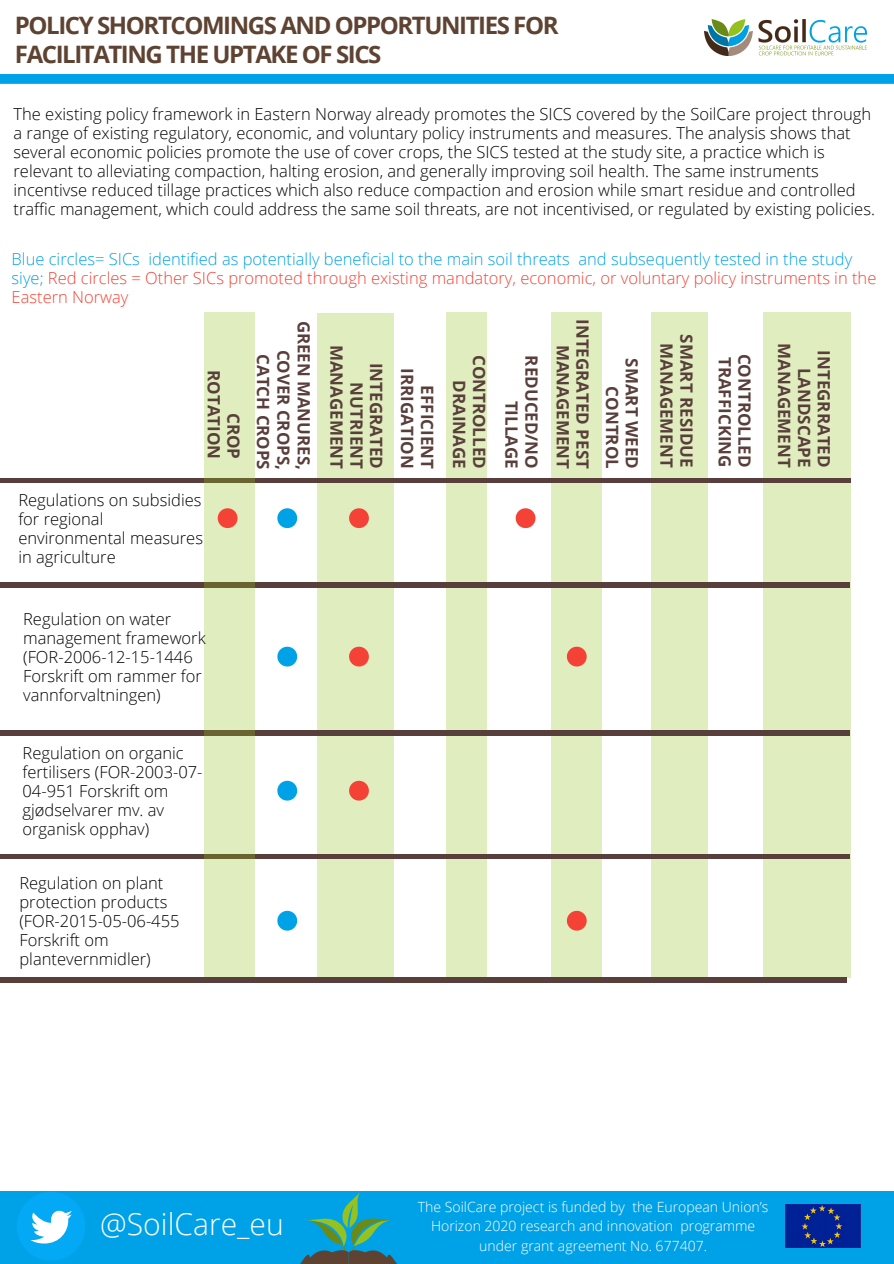
<style>
.page{position:relative;width:894px;height:1264px;background:#fff}
.page>*{position:absolute;margin:0;border:0;box-sizing:border-box;transform-origin:0 0}
.t1{font:300 30px "Open Sans";color:#fff}
.t2{font:700 24px "Open Sans";letter-spacing:-.06em;color:#5e4332}
.t3{font:700 16.95px/19.8px "Open Sans";color:#593f3b;text-align:right}
.t4{font:700 16.8px/20.2px "Open Sans";color:#593f3b;text-align:justify}
.t5{font:300 16.5px/19.2px "Open Sans";color:#000}
.t6{font:300 16.5px/19.2px "Open Sans";color:#f44336}
.t7{font:300 14.1px/19.6px "Open Sans";color:#fff;text-align:center}
.s1{color:#00a2e7}
</style>
<div class="page">
<div style="left:317px;top:312px;width:77px;height:665px;background:#e0edbe"></div>
<div style="left:446px;top:312px;width:40px;height:665px;background:#e0edbe"></div>
<div style="left:551px;top:312px;width:50px;height:665px;background:#e0edbe"></div>
<div style="left:650px;top:312px;width:57px;height:665px;background:#e0edbe"></div>
<div style="left:762px;top:312px;width:88px;height:665px;background:#e0edbe"></div>
<svg style="left:0;top:74px;width:893px;height:10px;background:#03a3e7"></svg>
<div style="left:0;top:1191px;width:893px;height:72px;background:#00a2e7"></div>
<svg style="left:301px;top:1192px;width:96px;height:71px"></svg>
<img style="left:785px;top:1204px;width:75px;height:43px">
<svg style="left:17px;top:1192px;width:68px;height:68px"></svg>
<hr style="left:0;top:478px;width:850px;height:4px;background:#593f3b">
<div style="left:0;top:582px;width:849px;height:5px;background:#593f3b"></div>
<div style="left:0;top:730px;width:849px;height:5px;background:#593f3b"></div>
<hr style="left:0;top:854px;width:849px;height:4px;background:#593f3b">
<div style="left:204px;top:312px;width:50px;height:665px;background:#e0edbe"></div>
<svg style="left:349px;top:508px;width:20px;height:20px"></svg>
<svg style="left:349px;top:780px;width:20px;height:20px"></svg>
<img style="left:704px;top:20px;width:162px;height:36px">
<svg style="left:218px;top:508px;width:19px;height:20px"></svg>
<svg style="left:277px;top:508px;width:20px;height:20px"></svg>
<svg style="left:277px;top:646px;width:20px;height:20px"></svg>
<svg style="left:277px;top:780px;width:20px;height:20px"></svg>
<svg style="left:277px;top:910px;width:20px;height:20px"></svg>
<svg style="left:349px;top:646px;width:20px;height:20px"></svg>
<svg style="left:515px;top:508px;width:20px;height:20px"></svg>
<svg style="left:566px;top:646px;width:20px;height:20px"></svg>
<svg style="left:566px;top:910px;width:20px;height:20px"></svg>
<div style="left:0;top:977px;width:846px;height:5px;background:#593f3b"></div>
<p class="t2" style="left:15px;top:8px;width:545px">POLICY SHORTCOMINGS AND OPPORTUNITIES FOR</p>
<p class="t2" style="left:15px;top:38px;width:368px">FACILITATING THE UPTAKE OF SICS</p>
<p class="t5" style="left:14px;top:104px;width:862px">The existing policy framework in Eastern Norway already promotes the SICS covered by the SoilCare project through a range of existing regulatory, economic, and voluntary policy instruments and measures. The analysis shows that several economic policies promote the use of cover crops, the SICS tested at the study site, a practice which is relevant to alleviating compaction, halting erosion, and generally improving soil health. The same instruments incentivse reduced tillage practices which also reduce compaction and erosion while smart residue and controlled traffic management, which could address the same soil threats, are not incentivised, or regulated by existing policies.</p>
<p class="t6" style="left:12px;top:249px;width:866px"><span class="s1">Blue circles= SICs identified as potentially beneficial to the main soil threats and subsequently tested in the study siye;</span> Red circles = Other SICs promoted through existing mandatory, economic, or voluntary policy instruments in the<br>Eastern Norway</p>
<p class="t3" style="left:244px;top:370px;width:90px;rotate:90deg">CROP<br>ROTATION</p>
<p class="t5" style="left:18px;top:489px;width:186px">Regulations on subsidies for regional environmental measures in agriculture</p>
<p class="t4" style="left:314px;top:349px;width:122px;text-indent:-29px;rotate:90deg">GREEN MANURES, COVER CROPS, CATCH CROPS</p>
<p class="t5" style="left:23px;top:608px;width:184px">Regulation on water management framework (FOR-2006-12-15-1446<br>Forskrift om rammer for vannforvaltningen)</p>
<p class="t5" style="left:23px;top:742px;width:181px">Regulation on organic fertilisers (FOR-2003-07-<br>04-951 Forskrift om gjødselvarer mv. av organisk opphav)</p>
<p class="t5" style="left:19px;top:872px;width:162px">Regulation on plant protection products (FOR-2015-05-06-455<br>Forskrift om plantevernmidler)</p>
<p class="t3" style="left:386px;top:344px;width:126px;rotate:90deg">INTEGRATED<br>NUTRIENT<br>MANAGEMENT</p>
<p class="t3" style="left:437px;top:368px;width:102px;rotate:90deg">EFFICIENT<br>IRRIGATION</p>
<p class="t3" style="left:489px;top:355px;width:115px;rotate:90deg">CONTROLLED<br>DRAINAGE</p>
<p class="t3" style="left:542px;top:355px;width:115px;rotate:90deg">REDUCED/NO<br>TILLAGE</p>
<p class="t3" style="left:593px;top:319px;width:151px;rotate:90deg">INTEGRATED PEST<br>MANAGEMENT</p>
<p class="t3" style="left:642px;top:358px;width:112px;rotate:90deg">SMART WEED<br>CONTROL</p>
<p class="t3" style="left:696px;top:334px;width:135px;text-align:center;rotate:90deg">SMART RESIDUE<br>MANAGEMENT</p>
<p class="t3" style="left:754px;top:353px;width:115px;text-align:left;rotate:90deg">CONTROLLED<br>TRAFFICKING</p>
<p class="t3" style="left:834px;top:343px;width:126px;rotate:90deg">INTEGRRATED<br>LANDSCAPE<br>MANAGEMENT</p>
<p class="t1" style="left:100px;top:1202px;width:185px">@SoilCare_eu</p>
<p class="t7" style="left:417px;top:1196px;width:352px">The SoilCare project is funded by the European Union’s<br>Horizon 2020 research and innovation programme under grant agreement No. 677407.</p>
</div>
